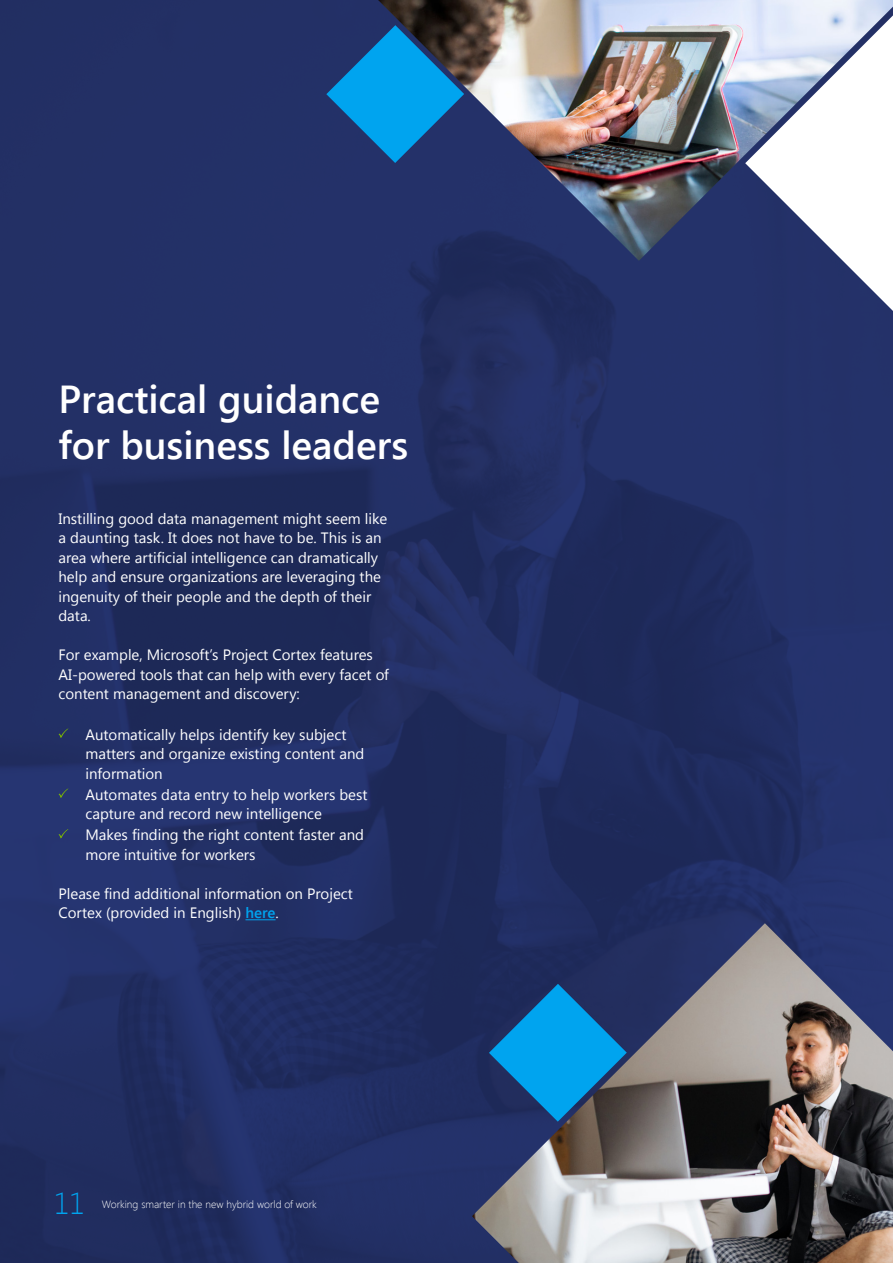
<style>
.page{position:relative;width:893px;height:1263px;background:#fff}
.page>*{position:absolute;margin:0;border:0;box-sizing:border-box;transform-origin:0 0}
.t1{font:600 39px/46.5px "Segoe UI";color:#fff}
.t2{font:300 30px "Segoe UI";color:#00a4ef}
.t3{font:15px/19.5px "Segoe UI";color:#fff}
.t4{font:300 10.5px "Segoe UI";color:#fff}
.s1{font-weight:600;color:#00a4ef}
</style>
<div class="page">
<img style="left:0;top:0;width:893px;height:1263px">
<img style="left:472px;top:923px;width:421px;height:340px">
<img style="left:378px;top:0;width:515px;height:261px">
<svg style="left:326px;top:25px;width:138px;height:138px;background:#1369a4"></svg>
<svg style="left:745px;top:15px;width:148px;height:296px"></svg>
<hr style="left:245px;top:919px;width:31px;height:1px;background:#00a4ef">
<svg style="left:58px;top:728px;width:10px;height:10px"></svg>
<svg style="left:58px;top:788px;width:10px;height:10px"></svg>
<svg style="left:58px;top:829px;width:10px;height:9px"></svg>
<h1 class="t1" style="left:58px;top:374px;width:351px">Practical guidance for business leaders</h1>
<p class="t3" style="left:58px;top:508px;width:330px">Instilling good data management might seem like a daunting task. It does not have to be. This is an area where artificial intelligence can dramatically help and ensure organizations are leveraging the ingenuity of their people and the depth of their data.</p>
<p class="t3" style="left:58px;top:645px;width:332px">For example, Microsoft’s Project Cortex features<br>AI-powered tools that can help with every facet of content management and discovery:</p>
<p class="t3" style="left:85px;top:724px;width:280px">Automatically helps identify key subject matters and organize existing content and information</p>
<p class="t3" style="left:85px;top:784px;width:284px">Automates data entry to help workers best capture and record new intelligence</p>
<p class="t3" style="left:85px;top:825px;width:280px">Makes finding the right content faster and more intuitive for workers</p>
<p class="t3" style="left:58px;top:883px;width:296px">Please find additional information on Project<br>Cortex (provided in English) <span class="s1">here</span>.</p>
<h2 class="t2" style="left:54px;top:1183px;width:32px">11</h2>
<p class="t4" style="left:102px;top:1197px;width:217px">Working smarter in the new hybrid world of work</p>
</div>
